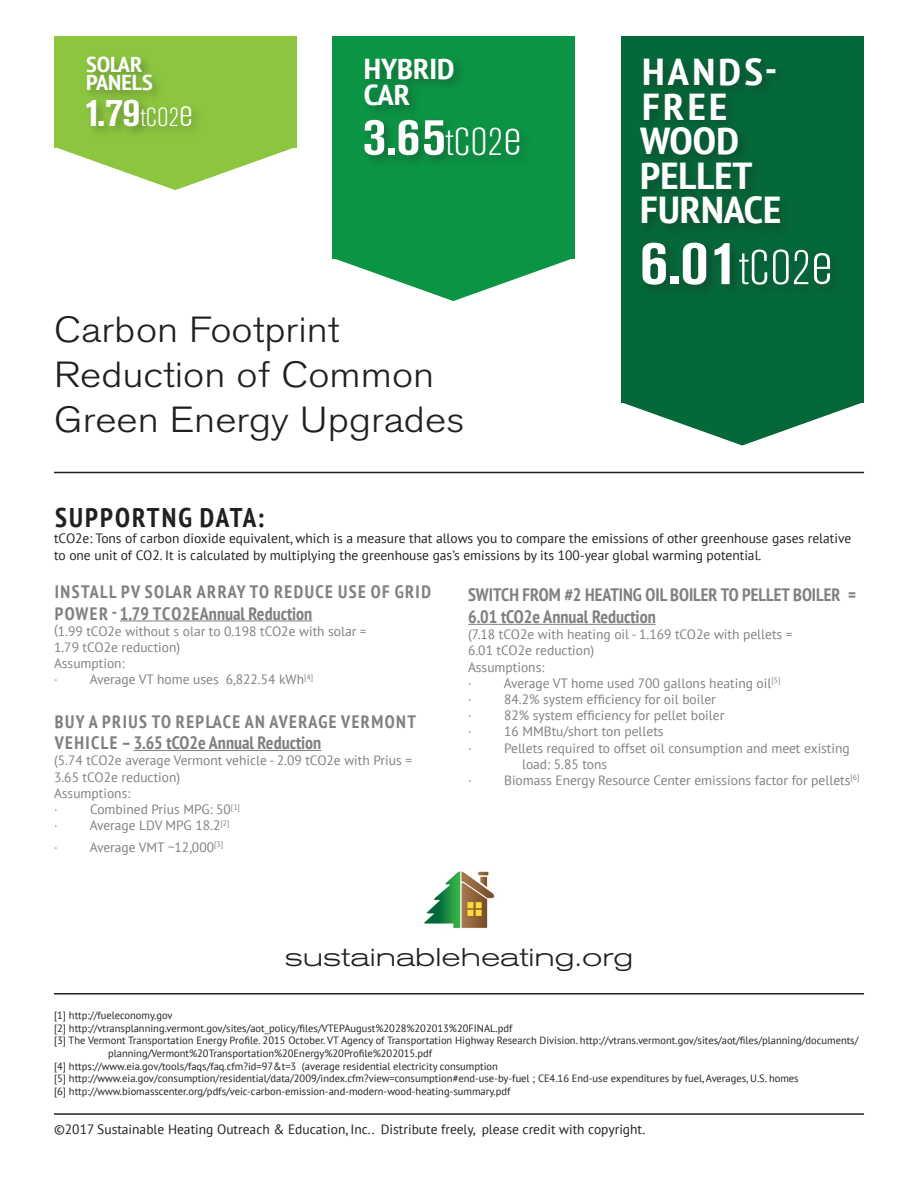
<style>
.page{position:relative;width:918px;height:1188px;background:#fff}
.page>*{position:absolute;margin:0;border:0;box-sizing:border-box;transform-origin:0 0}
.t1{font:700 condensed 61.65px "Akzidenz Grotesk BE";color:#fff;scale:1.13 1}
.t2{font:700 condensed 51.9px "Akzidenz Grotesk BE";color:#fff;scale:1.13 1}
.t3{font:700 condensed 39.15px "Akzidenz Grotesk BE";color:#fff;scale:1.13 1}
.t4{font:700 condensed 37.5px "PT Sans";color:#fff;scale:1.13 1}
.t5{font:700 condensed 37.5px/34.7px "PT Sans";letter-spacing:.08em;color:#fff;scale:1.13 1}
.t6{font:300 36px "Akzidenz Grotesk BE";color:#231f20;scale:1.13 1}
.t7{font:700 condensed 28.8px "PT Sans";color:#fff;scale:1.13 1}
.t8{font:700 condensed 27px "PT Sans";letter-spacing:.08em;color:#231f20}
.t9{font:300 expanded 25.5px "Akzidenz Grotesk BE";color:#231f20;scale:1.13 1}
.t10{font:700 condensed 21.6px "PT Sans";color:#fff;scale:1.13 1}
.t11{font:700 condensed 18px/21.6px "PT Sans";color:#808083}
.t12{font:700 condensed 18px/21.6px "PT Sans";letter-spacing:.065em;color:#808083}
.t13{font:700 condensed 18px/21.6px "PT Sans";letter-spacing:.08em;color:#808083}
.t14{font:13.5px/16.2px "PT Sans";color:#808083}
.t15{font:13.5px/16.2px "PT Sans";color:#231f20}
.t16{font:10.5px "PT Sans";color:#231f20}
.s1{font-weight:300;font-size:26.1px}
.s2{font-weight:300}
.s3{font-weight:300;font-size:38.85px}
.s4{font-weight:300;font-size:48.6px}
</style>
<div class="page">
<div style="left:54px;top:36px;width:243px;height:112px;background:#8cc63f"></div>
<svg style="left:57px;top:148px;width:236px;height:42px"></svg>
<div style="left:83px;top:96px;width:121px;height:43px;background:#231f20;opacity:.34"></div>
<div style="left:84px;top:54px;width:81px;height:49px;background:#231f20;opacity:.34"></div>
<div style="left:332px;top:36px;width:243px;height:223px;background:#0b9444"></div>
<svg style="left:336px;top:259px;width:235px;height:42px"></svg>
<div style="left:361px;top:116px;width:171px;height:52px;background:#231f20;opacity:.34"></div>
<div style="left:362px;top:56px;width:104px;height:62px;background:#231f20;opacity:.34"></div>
<div style="left:621px;top:36px;width:243px;height:367px;background:#056839"></div>
<svg style="left:623px;top:403px;width:238px;height:43px"></svg>
<div style="left:639px;top:239px;width:204px;height:58px;background:#076337"></div>
<div style="left:637px;top:55px;width:156px;height:182px;background:#076237"></div>
<hr style="left:54px;top:993px;width:810px;height:2px;background:#231f20">
<hr style="left:54px;top:472px;width:810px;height:1px;background:#231f20">
<hr style="left:54px;top:1113px;width:810px;height:2px;background:#231f20">
<hr style="left:120px;top:621px;width:192px;height:1px;background:#808083">
<hr style="left:134px;top:750px;width:187px;height:1px;background:#808083">
<hr style="left:468px;top:624px;width:188px;height:1px;background:#808083">
<img style="left:424px;top:871px;width:71px;height:57px">
<p class="t10" style="left:86px;top:50px;width:51px">SOLAR</p>
<p class="t10" style="left:86px;top:68px;width:61px">PANELS</p>
<p class="t3" style="left:84px;top:90px;width:98px">1.79<span class="s1">tCO2</span><span class="s2">e</span></p>
<p class="t7" style="left:364px;top:50px;width:82px">HYBRID</p>
<p class="t7" style="left:364px;top:76px;width:42px">CAR</p>
<p class="t2" style="left:363px;top:107px;width:142px">3.65<span class="s3">tCO2</span><span class="s2">e</span></p>
<p class="t6" style="left:54px;top:310px;width:254px">Carbon Footprint</p>
<p class="t6" style="left:54px;top:355px;width:338px">Reduction of Common</p>
<p class="t6" style="left:54px;top:400px;width:365px">Green Energy Upgrades</p>
<p class="t5" style="left:642px;top:54px;width:121px">HANDS-<br>FREE</p>
<p class="t4" style="left:640px;top:116px;width:89px">WOOD</p>
<p class="t4" style="left:640px;top:151px;width:101px">PELLET</p>
<p class="t4" style="left:640px;top:185px;width:126px">FURNACE</p>
<p class="t1" style="left:640px;top:227px;width:172px">6.01<span class="s4">tCO2</span><span class="s2">e</span></p>
<p class="t8" style="left:55px;top:500px;width:211px">SUPPORTNG DATA:</p>
<p class="t15" style="left:54px;top:530px;width:799px">tCO2e: Tons of carbon dioxide equivalent, which is a measure that allows you to compare the emissions of other greenhouse gases relative to one unit of CO2. It is calculated by multiplying the greenhouse gas’s emissions by its 100-year global warming potential.</p>
<p class="t12" style="left:55px;top:581px;width:378px">INSTALL PV SOLAR ARRAY TO REDUCE USE OF GRID<br>POWER - 1.79 TCO2EAnnual Reduction</p>
<p class="t14" style="left:54px;top:623px;width:314px">(1.99 tCO2e without s olar to 0.198 tCO2e with solar =<br>1.79 tCO2e reduction)</p>
<p class="t14" style="left:54px;top:655px;width:72px">Assumption:</p>
<p class="t14" style="left:54px;top:671px;width:261px">· Average VT home uses 6,822.54 kWh<sup>[4]</sup></p>
<p class="t13" style="left:55px;top:710px;width:363px">BUY A PRIUS TO REPLACE AN AVERAGE VERMONT<br>VEHICLE – 3.65 tCO2e Annual Reduction</p>
<p class="t14" style="left:54px;top:752px;width:360px">(5.74 tCO2e average Vermont vehicle - 2.09 tCO2e with Prius =<br>3.65 tCO2e reduction)</p>
<p class="t14" style="left:54px;top:785px;width:78px">Assumptions:</p>
<p class="t14" style="left:54px;top:801px;width:5px">·</p>
<p class="t14" style="left:90px;top:801px;width:151px">Combined Prius MPG: 50<sup>[1]</sup></p>
<p class="t14" style="left:54px;top:817px;width:177px">· Average LDV MPG 18.2<sup>[2]</sup></p>
<p class="t14" style="left:54px;top:839px;width:171px">· Average VMT ~12,000<sup>[3]</sup></p>
<p class="t11" style="left:468px;top:584px;width:389px">SWITCH FROM #2 HEATING OIL BOILER TO PELLET BOILER =<br>6.01 tCO2e Annual Reduction</p>
<p class="t14" style="left:468px;top:626px;width:326px">(7.18 tCO2e with heating oil - 1.169 tCO2e with pellets =<br>6.01 tCO2e reduction)</p>
<p class="t14" style="left:468px;top:658px;width:78px">Assumptions:</p>
<p class="t14" style="left:468px;top:675px;width:314px">· Average VT home used 700 gallons heating oil<sup>[5]</sup></p>
<p class="t14" style="left:468px;top:691px;width:5px">·</p>
<p class="t14" style="left:504px;top:691px;width:213px">84.2% system efficiency for oil boiler</p>
<p class="t14" style="left:468px;top:707px;width:5px">·</p>
<p class="t14" style="left:504px;top:707px;width:222px">82% system efficiency for pellet boiler</p>
<p class="t14" style="left:468px;top:723px;width:5px">·</p>
<p class="t14" style="left:504px;top:723px;width:161px">16 MMBtu/short ton pellets</p>
<p class="t14" style="left:468px;top:739px;width:5px">·</p>
<p class="t14" style="left:504px;top:739px;width:347px">Pellets required to offset oil consumption and meet existing</p>
<p class="t14" style="left:522px;top:756px;width:86px">load: 5.85 tons</p>
<p class="t14" style="left:468px;top:772px;width:5px">·</p>
<p class="t14" style="left:504px;top:772px;width:357px">Biomass Energy Resource Center emissions factor for pellets<sup>[6]</sup></p>
<p class="t9" style="left:285px;top:942px;width:310px">sustainableheating.org</p>
<p class="t16" style="left:54px;top:1009px;width:120px">[1] http://fueleconomy.gov</p>
<p class="t16" style="left:54px;top:1021px;width:460px">[2] http://vtransplanning.vermont.gov/sites/aot_policy/files/VTEPAugust%2028%202013%20FINAL.pdf</p>
<p class="t16" style="left:54px;top:1034px;width:806px">[3] The Vermont Transportation Energy Profile. 2015 October. VT Agency of Transportation Highway Research Division. http://vtrans.vermont.gov/sites/aot/files/planning/documents/</p>
<p class="t16" style="left:108px;top:1046px;width:326px">planning/Vermont%20Transportation%20Energy%20Profile%202015.pdf</p>
<p class="t16" style="left:54px;top:1059px;width:445px">[4] https://www.eia.gov/tools/faqs/faq.cfm?id=97&amp;t=3 (average residential electricity consumption</p>
<p class="t16" style="left:54px;top:1072px;width:746px">[5] http://www.eia.gov/consumption/residential/data/2009/index.cfm?view=consumption#end-use-by-fuel ; CE4.16 End-use expenditures by fuel, Averages, U.S. homes</p>
<p class="t16" style="left:54px;top:1084px;width:458px">[6] http://www.biomasscenter.org/pdfs/veic-carbon-emission-and-modern-wood-heating-summary.pdf</p>
<p class="t15" style="left:54px;top:1121px;width:593px">©2017 Sustainable Heating Outreach &amp; Education, Inc.. Distribute freely, please credit with copyright.</p>
</div>
